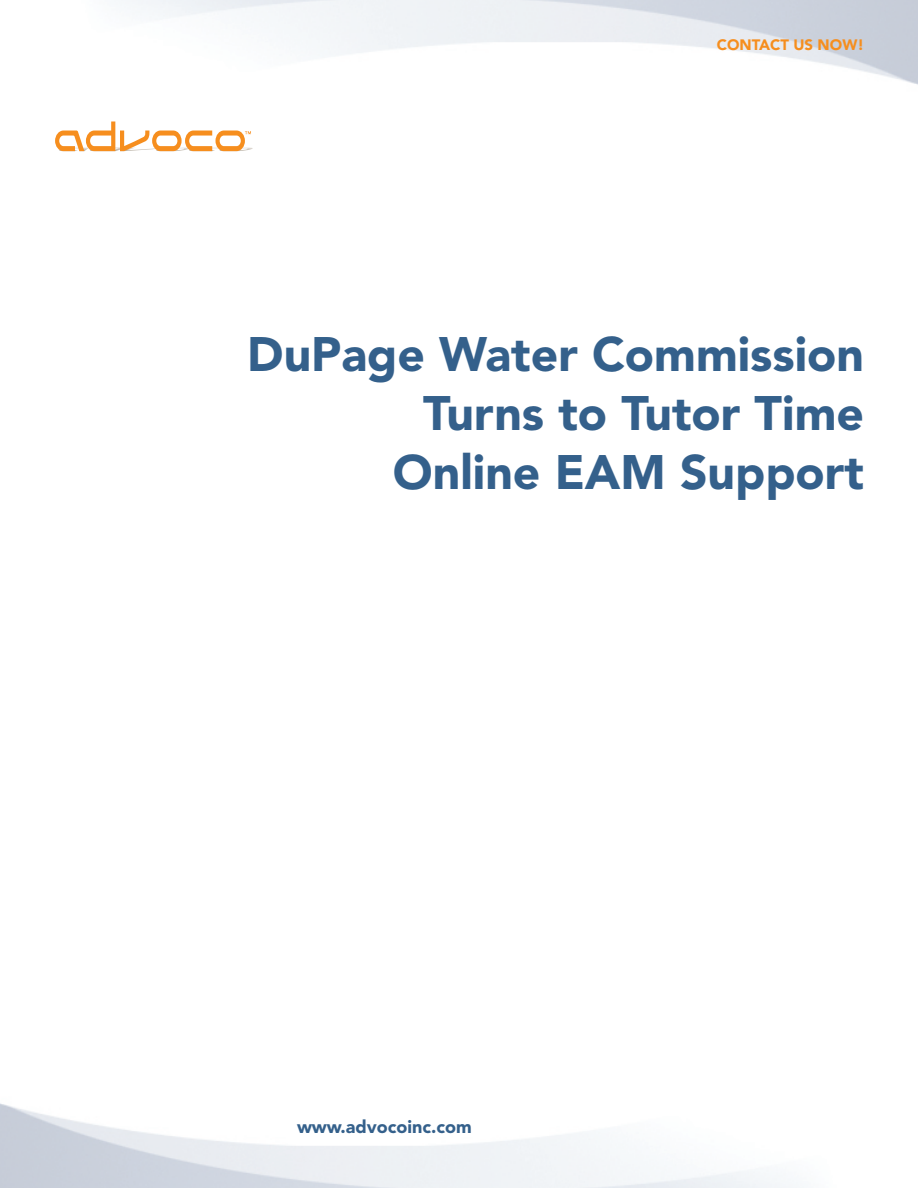
<style>
.page{position:relative;width:918px;height:1188px;background:#fff}
.page>*{position:absolute;margin:0;border:0;box-sizing:border-box;transform-origin:0 0}
.t1{font:900 48px/58.8px "Avenir";color:#34608b;text-align:right}
.t2{font:900 18px "Avenir";color:#34608b}
.t3{font:900 15px "Avenir";color:#f68e1e}
</style>
<div class="page">
<svg style="left:55px;top:122px;width:196px;height:29px"></svg>
<p class="t3" style="left:717px;top:36px;width:149px">CONTACT US NOW!</p>
<p class="t1" style="left:247px;top:325px;width:618px">DuPage Water Commission<br>Turns to Tutor Time<br>Online EAM Support</p>
<p class="t2" style="left:297px;top:1115px;width:176px">www.advocoinc.com</p>
</div>
